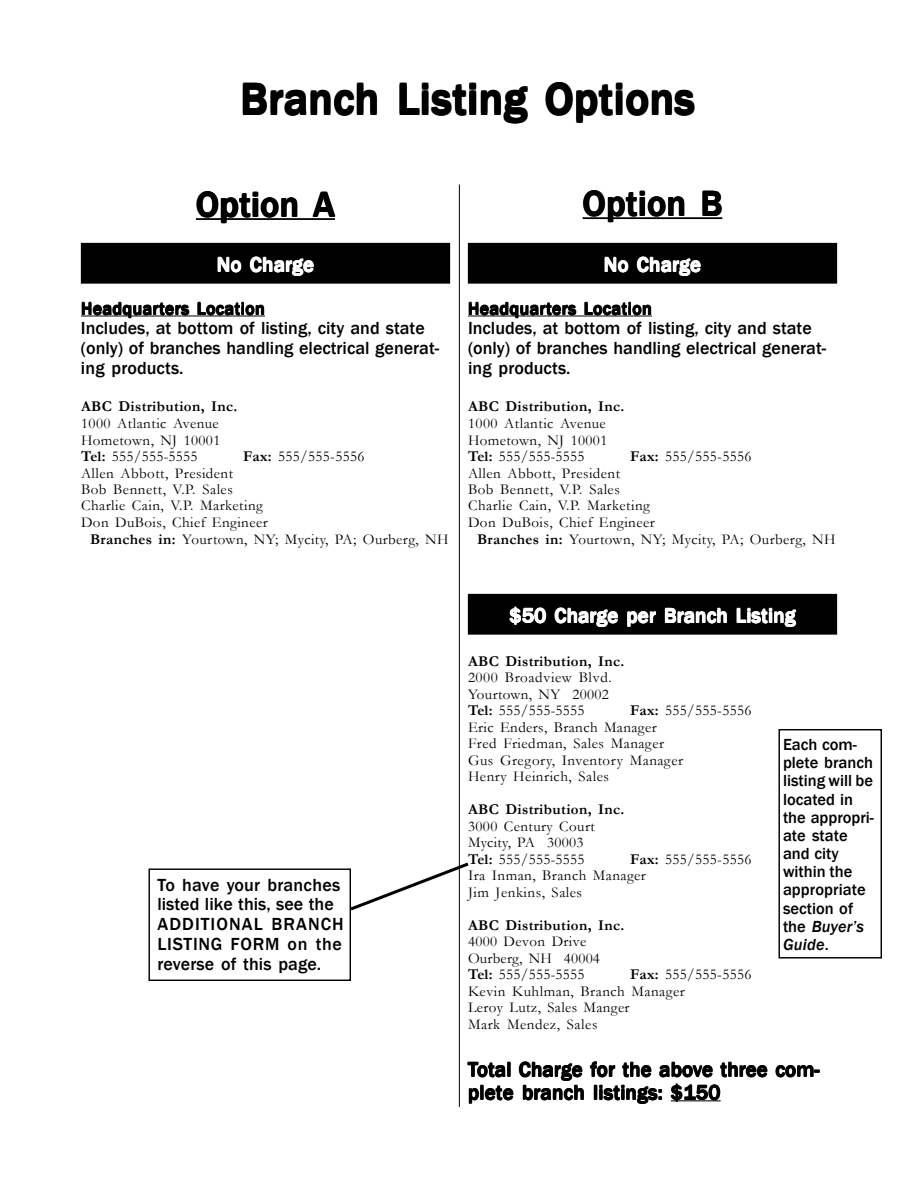
<style>
.page{position:relative;width:918px;height:1188px;background:#fff}
.page>*{position:absolute;margin:0;border:0;box-sizing:border-box;transform-origin:0 0}
.t1{font:500 45px "Franklin Gothic";letter-spacing:.01em;color:#000}
.t2{font:500 36px "Franklin Gothic";letter-spacing:.01em;color:#000}
.t3{font:500 21px/23.1px "Franklin Gothic";letter-spacing:.005em;color:#000}
.t4{font:500 21px "Franklin Gothic";letter-spacing:.005em;color:#fff}
.t5{font:500 18px/19.6px "Franklin Gothic";color:#000}
.t6{font:500 16.5px/18.1px "Franklin Gothic";color:#000}
.t7{font:15px/16.5px "Garamond";letter-spacing:.03em;color:#000}
.t8{font:700 15px "Garamond";letter-spacing:.025em;color:#000}
.s1{font-weight:700}
.s2{font-style:italic}
</style>
<div class="page">
<div style="left:468px;top:594px;width:369px;height:40px;background:#000"></div>
<div style="left:81px;top:243px;width:369px;height:40px;background:#000"></div>
<div style="left:468px;top:243px;width:369px;height:40px;background:#000"></div>
<hr style="left:81px;top:316px;width:78px;height:1px;background:#000">
<svg style="left:159px;top:316px;width:22px;height:1px"></svg>
<hr style="left:181px;top:316px;width:84px;height:1px;background:#000">
<hr style="left:468px;top:316px;width:78px;height:1px;background:#000">
<svg style="left:546px;top:316px;width:22px;height:1px"></svg>
<hr style="left:568px;top:316px;width:84px;height:1px;background:#000">
<hr style="left:459px;top:184px;width:1px;height:923px;background:#000">
<hr style="left:196px;top:218px;width:139px;height:2px;background:#000">
<hr style="left:583px;top:217px;width:139px;height:2px;background:#000">
<hr style="left:671px;top:1100px;width:50px;height:1px;background:#000">
<div style="left:778px;top:729px;width:104px;height:230px;border:1px solid #000"></div>
<svg style="left:351px;top:860px;width:118px;height:53px"></svg>
<div style="left:149px;top:868px;width:202px;height:113px;border:1px solid #000"></div>
<h1 class="t1" style="left:241px;top:72px;width:456px">Branch Listing Options</h1>
<h2 class="t2" style="left:197px;top:183px;width:141px">Option A</h2>
<h2 class="t2" style="left:583px;top:182px;width:141px">Option B</h2>
<h3 class="t4" style="left:217px;top:252px;width:99px">No Charge</h3>
<h3 class="t4" style="left:604px;top:252px;width:99px">No Charge</h3>
<p class="t5" style="left:81px;top:299px;width:360px">Headquarters Location<br>Includes, at bottom of listing, city and state (only) of branches handling electrical generat&shy;ing products.</p>
<p class="t8" style="left:81px;top:397px;width:158px">ABC Distribution, Inc.</p>
<p class="t7" style="left:81px;top:415px;width:141px;text-align:justify">1000 Atlantic Avenue Hometown, NJ 10001<br><span class="s1">Tel:</span> 555/555-5555</p>
<p class="t7" style="left:243px;top:448px;width:123px"><span class="s1">Fax:</span> 555/555-5556</p>
<p class="t7" style="left:81px;top:464px;width:154px">Allen Abbott, President</p>
<p class="t7" style="left:81px;top:481px;width:153px">Bob Bennett, V.P. Sales</p>
<p class="t7" style="left:81px;top:497px;width:183px">Charlie Cain, V.P. Marketing</p>
<p class="t7" style="left:81px;top:514px;width:188px">Don DuBois, Chief Engineer</p>
<p class="t7" style="left:90px;top:530px;width:360px"><span class="s1">Branches in:</span> Yourtown, NY; Mycity, PA; Ourberg, NH</p>
<p class="t5" style="left:468px;top:299px;width:360px">Headquarters Location<br>Includes, at bottom of listing, city and state (only) of branches handling electrical generat&shy;ing products.</p>
<p class="t8" style="left:468px;top:397px;width:158px">ABC Distribution, Inc.</p>
<p class="t7" style="left:468px;top:415px;width:141px;text-align:justify">1000 Atlantic Avenue Hometown, NJ 10001<br><span class="s1">Tel:</span> 555/555-5555</p>
<p class="t7" style="left:630px;top:448px;width:123px"><span class="s1">Fax:</span> 555/555-5556</p>
<p class="t7" style="left:468px;top:464px;width:154px">Allen Abbott, President</p>
<p class="t7" style="left:468px;top:481px;width:153px">Bob Bennett, V.P. Sales</p>
<p class="t7" style="left:468px;top:497px;width:183px">Charlie Cain, V.P. Marketing</p>
<p class="t7" style="left:468px;top:514px;width:188px">Don DuBois, Chief Engineer</p>
<p class="t7" style="left:477px;top:530px;width:360px"><span class="s1">Branches in:</span> Yourtown, NY; Mycity, PA; Ourberg, NH</p>
<p class="t5" style="left:158px;top:875px;width:188px">To have your branches listed like this, see the<br>ADDITIONAL BRANCH<br>LISTING FORM on the reverse of this page.</p>
<h3 class="t4" style="left:510px;top:603px;width:288px">$50 Charge per Branch Listing</h3>
<p class="t8" style="left:468px;top:651px;width:158px">ABC Distribution, Inc.</p>
<p class="t7" style="left:468px;top:669px;width:145px">2000 Broadview Blvd.<br>Yourtown, NY 20002<br><span class="s1">Tel:</span> 555/555-5555</p>
<p class="t7" style="left:468px;top:702px;width:285px;text-indent:162px"><span class="s1">Fax:</span> 555/555-5556<br>Eric Enders, Branch Manager<br>Fred Friedman, Sales Manager<br>Gus Gregory, Inventory Manager<br>Henry Heinrich, Sales</p>
<p class="t8" style="left:468px;top:799px;width:158px">ABC Distribution, Inc.</p>
<p class="t7" style="left:468px;top:817px;width:128px">3000 Century Court<br>Mycity, PA 30003<br><span class="s1">Tel:</span> 555/555-5555</p>
<p class="t7" style="left:468px;top:850px;width:285px;text-indent:162px"><span class="s1">Fax:</span> 555/555-5556<br>Ira Inman, Branch Manager<br>Jim Jenkins, Sales</p>
<p class="t8" style="left:468px;top:915px;width:158px">ABC Distribution, Inc.</p>
<p class="t7" style="left:468px;top:933px;width:133px">4000 Devon Drive<br>Ourberg, NH 40004<br><span class="s1">Tel:</span> 555/555-5555</p>
<p class="t7" style="left:468px;top:966px;width:285px;text-indent:162px"><span class="s1">Fax:</span> 555/555-5556<br>Kevin Kuhlman, Branch Manager<br>Leroy Lutz, Sales Manger<br>Mark Mendez, Sales</p>
<p class="t6" style="left:783px;top:736px;width:93px">Each com&shy;plete branch listing will be located in the appropri&shy;ate state and city within the appropriate section of the <span class="s2">Buyer’s<br>Guide</span>.</p>
<h3 class="t3" style="left:468px;top:1058px;width:353px">Total Charge for the above three com&shy;plete branch listings: $150</h3>
</div>
